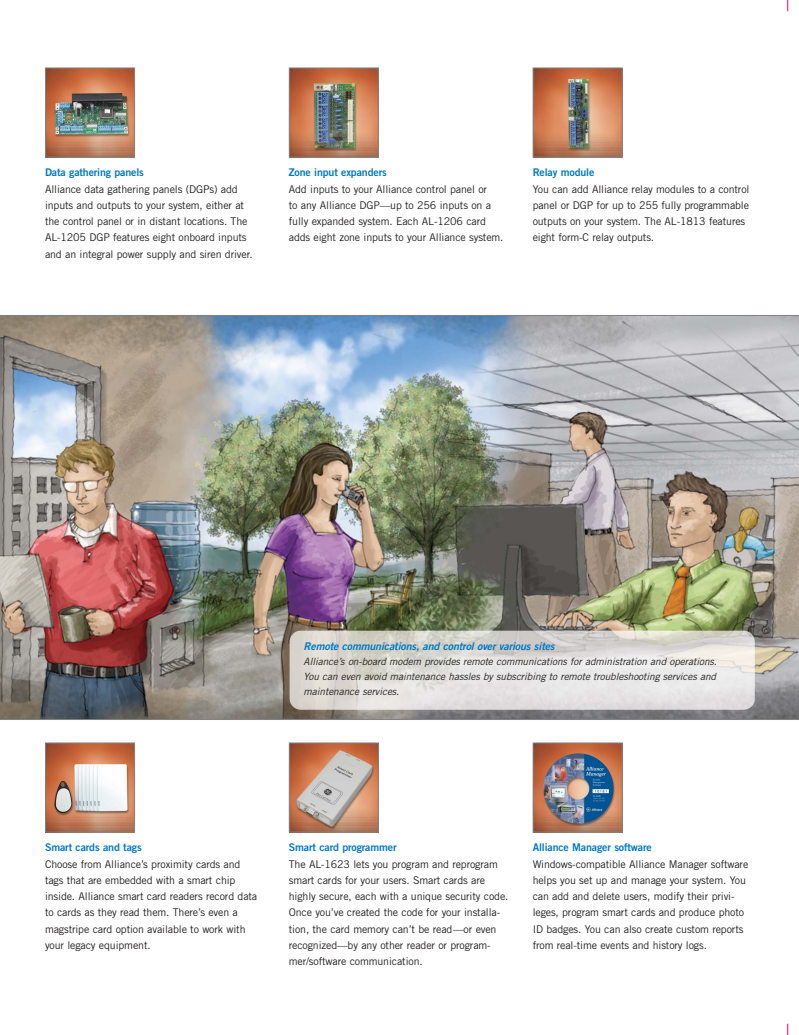
<style>
.page{position:relative;width:799px;height:1035px;background:#fff}
.page>*{position:absolute;margin:0;border:0;box-sizing:border-box;transform-origin:0 0}
.t1{font:10.62px/16.2px "Trade Gothic";letter-spacing:-.01em;color:#231f1f}
.t2{font:10.62px "Trade Gothic Bold Two";letter-spacing:-.01em;color:#0079c2}
.t3{font:italic 10.62px "Trade Gothic Bold Two";letter-spacing:-.01em;color:#0079c2}
.t4{font:italic 10px/15px "Trade Gothic";letter-spacing:-.005em;color:#231f1f;text-align:justify}
</style>
<div class="page">
<img style="left:47px;top:69px;width:86px;height:86px">
<div style="left:45px;top:67px;width:90px;height:90px;border:1px solid #808284"></div>
<img style="left:291px;top:69px;width:86px;height:86px">
<div style="left:289px;top:67px;width:90px;height:90px;border:1px solid #808284"></div>
<img style="left:534px;top:69px;width:86px;height:86px">
<div style="left:532px;top:67px;width:90px;height:90px;border:1px solid #808284"></div>
<img style="left:47px;top:744px;width:86px;height:86px">
<div style="left:45px;top:742px;width:90px;height:90px;border:1px solid #808284"></div>
<img style="left:291px;top:744px;width:86px;height:86px">
<div style="left:289px;top:742px;width:90px;height:90px;border:1px solid #808284"></div>
<img style="left:534px;top:744px;width:86px;height:86px">
<div style="left:532px;top:742px;width:90px;height:90px;border:1px solid #808284"></div>
<img style="left:0;top:315px;width:799px;height:405px">
<p class="t2" style="left:45px;top:169px;width:100px">Data gathering panels</p>
<p class="t1" style="left:45px;top:182px;width:209px">Alliance data gathering panels (DGPs) add inputs and outputs to your system, either at the control panel or in distant locations. The AL-1205 DGP features eight onboard inputs and an integral power supply and siren driver.</p>
<p class="t2" style="left:289px;top:169px;width:99px">Zone input expanders</p>
<p class="t1" style="left:289px;top:182px;width:216px">Add inputs to your Alliance control panel or<br>to any Alliance DGP—up to 256 inputs on a fully expanded system. Each AL-1206 card adds eight zone inputs to your Alliance system.</p>
<p class="t2" style="left:533px;top:169px;width:63px">Relay module</p>
<p class="t1" style="left:533px;top:182px;width:218px">You can add Alliance relay modules to a control panel or DGP for up to 255 fully programmable outputs on your system. The AL-1813 features eight form-C relay outputs.</p>
<p class="t3" style="left:304px;top:642px;width:252px">Remote communications, and control over various sites</p>
<p class="t4" style="left:304px;top:655px;width:415px">Alliance’s on-board modem provides remote communications for administration and operations.<br>You can even avoid maintenance hassles by subscribing to remote troubleshooting services and maintenance services.</p>
<p class="t2" style="left:45px;top:844px;width:98px">Smart cards and tags</p>
<p class="t1" style="left:45px;top:857px;width:214px">Choose from Alliance’s proximity cards and tags that are embedded with a smart chip inside. Alliance smart card readers record data to cards as they read them. There’s even a magstripe card option available to work with your legacy equipment.</p>
<p class="t2" style="left:289px;top:844px;width:109px">Smart card programmer</p>
<p class="t1" style="left:289px;top:857px;width:221px">The AL-1623 lets you program and reprogram smart cards for your users. Smart cards are highly secure, each with a unique security code.<br>Once you’ve created the code for your installa&shy;tion, the card memory can’t be read—or even recognized—by any other reader or program&shy;mer/software communication.</p>
<p class="t2" style="left:533px;top:844px;width:121px">Alliance Manager software</p>
<p class="t1" style="left:533px;top:857px;width:217px">Windows-compatible Alliance Manager software helps you set up and manage your system. You can add and delete users, modify their privi&shy;leges, program smart cards and produce photo ID badges. You can also create custom reports from real-time events and history logs.</p>
</div>
